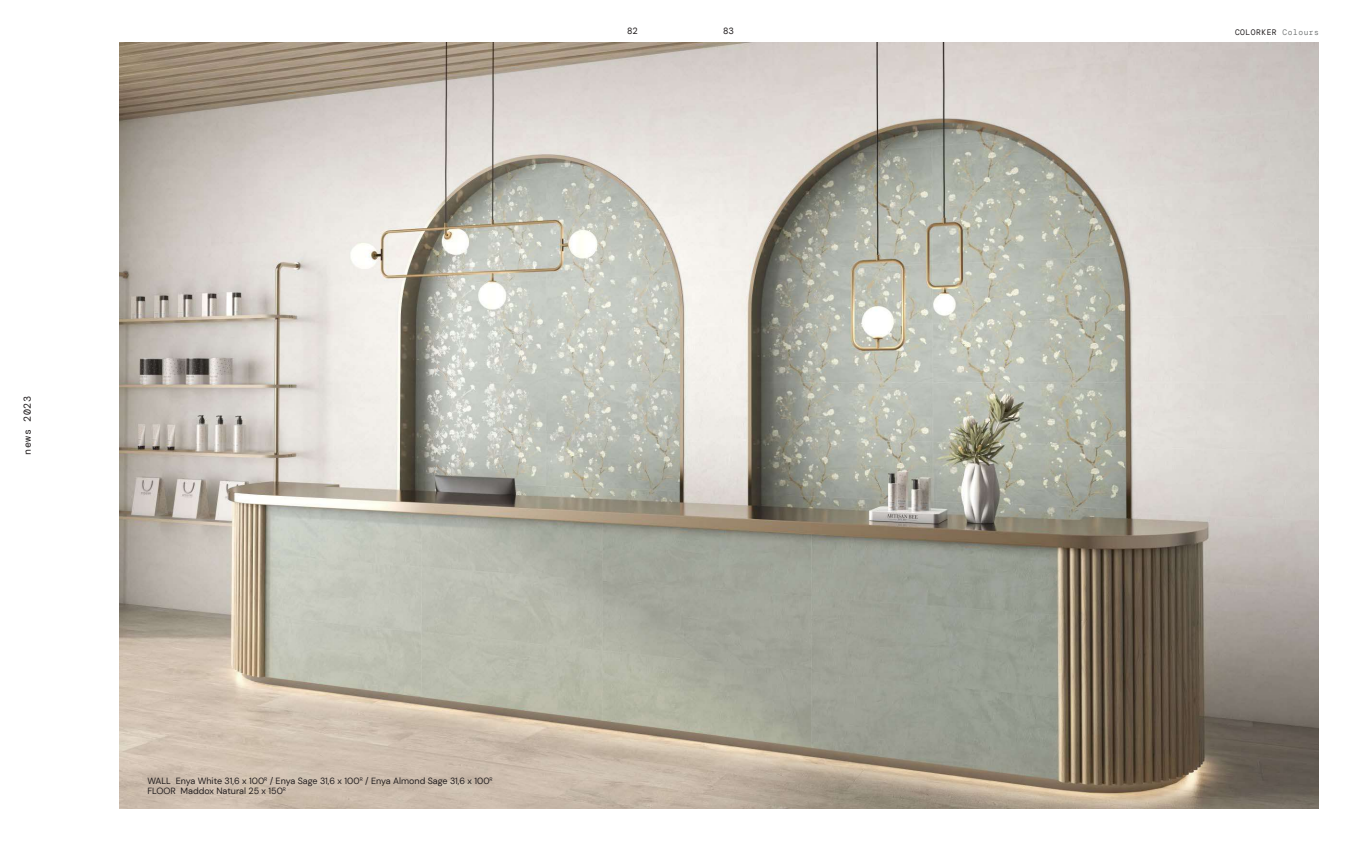
<style>
.page{position:relative;width:1361px;height:851px;background:#fff}
.page>*{position:absolute;margin:0;border:0;box-sizing:border-box;transform-origin:0 0}
.t1{font:10px "DM Mono";letter-spacing:.06em;color:#231f20}
.t2{font:9px/10px "DM Sans";color:#231f20}
.t3{font:9px "DM Mono";color:#231f20}
.t4{font:8px "DM Mono";letter-spacing:.06em;color:#231f20}
.s1{font-style:inherit}
.s2{color:#7a7d7d}
</style>
<div class="page">
<img style="left:119px;top:43px;width:1199px;height:765px">
<p class="t3" style="left:627px;top:26px;width:12px">82</p>
<p class="t3" style="left:723px;top:26px;width:12px">83</p>
<p class="t1" style="left:21px;top:455px;width:60px;rotate:-90deg">news 2023</p>
<p class="t2" style="left:147px;top:776px;width:347px">WALL Enya White <span class="s1">31,6</span> x <span class="s1">100</span><sup>R</sup> / Enya Sage <span class="s1">31,6</span> x <span class="s1">100</span><sup>R</sup> / Enya Almond Sage <span class="s1">31,6</span> x <span class="s1">100</span><sup>R<br></sup>FLOOR Maddox Natural <span class="s1">25</span> x <span class="s1">150</span><sup>R</sup></p>
<p class="t4" style="left:1235px;top:27px;width:85px">COLORKER <span class="s2">Colours</span></p>
</div>
